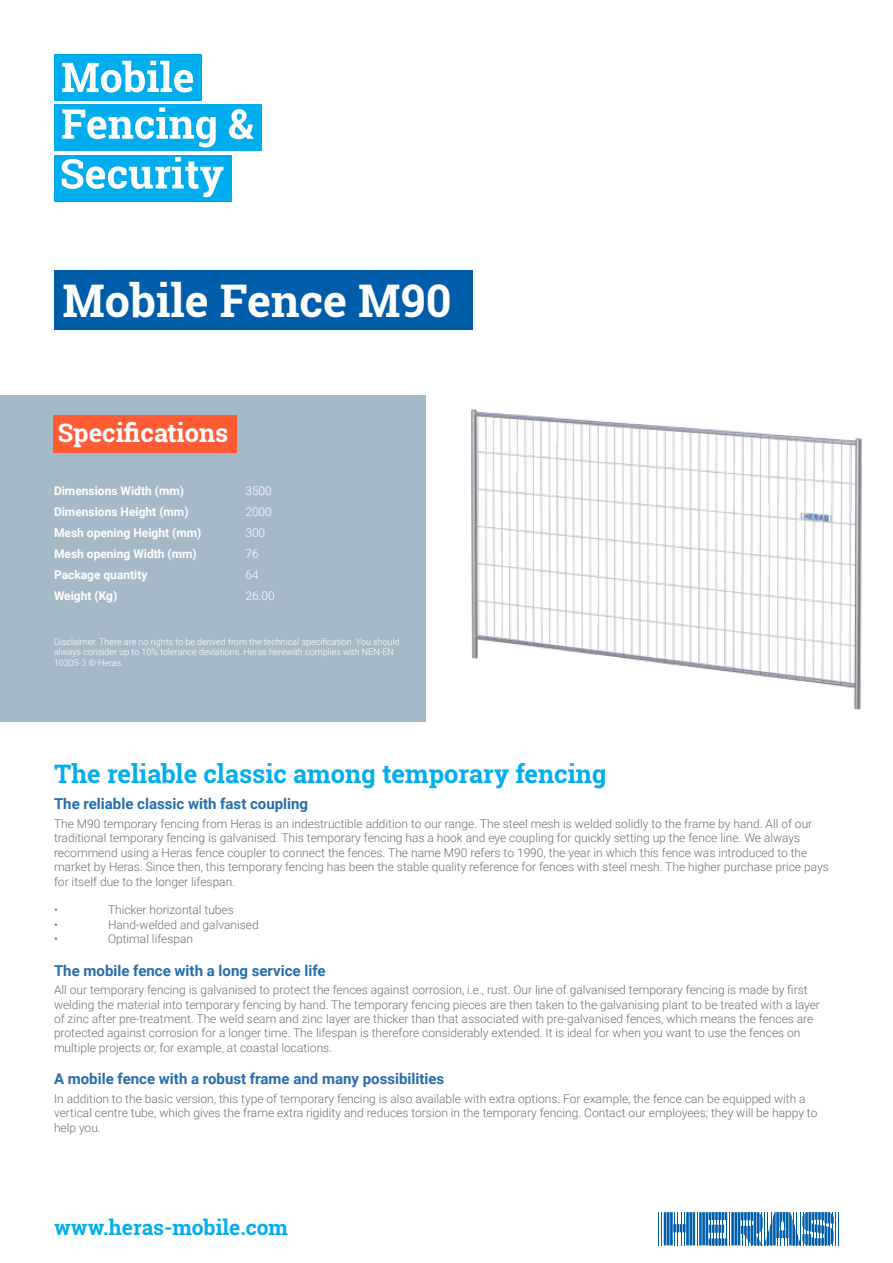
<style>
.page{position:relative;width:893px;height:1263px;background:#fff}
.page>*{position:absolute;margin:0;border:0;box-sizing:border-box;transform-origin:0 0}
.t1{font:700 45px "Roboto Slab";color:#fff}
.t2{font:700 25.5px "Roboto Slab";color:#00aeef}
.t3{font:700 25.5px "Roboto Slab";color:#fff}
.t4{font:700 21px "Roboto Slab";color:#00aeef}
.t5{font:700 15px "Roboto";color:#266dae}
.t6{font:300 12px/14.4px "Roboto";color:#6d6f73}
.t7{font:700 12px "Roboto";color:#fff}
.t8{font:300 12px "Roboto";color:#fff}
.t9{font:300 9px/10.8px "Roboto";color:#fff}
</style>
<div class="page">
<hr style="left:658px;top:1212px;width:1px;height:33px;background:#005daa">
<hr style="left:661px;top:1212px;width:1px;height:33px;background:#005daa">
<hr style="left:697px;top:1212px;width:1px;height:33px;background:#005daa">
<hr style="left:835px;top:1212px;width:1px;height:33px;background:#005daa">
<hr style="left:838px;top:1212px;width:1px;height:33px;background:#005daa">
<svg style="left:664px;top:1212px;width:31px;height:33px"></svg>
<hr style="left:705px;top:1212px;width:3px;height:33px;background:#005daa">
<hr style="left:702px;top:1212px;width:3px;height:33px;background:#005daa">
<hr style="left:699px;top:1212px;width:3px;height:33px;background:#005daa">
<svg style="left:709px;top:1212px;width:125px;height:33px"></svg>
<div style="left:54px;top:54px;width:147px;height:47px;background:#00aeef"></div>
<div style="left:54px;top:104px;width:207px;height:47px;background:#00aeef"></div>
<div style="left:54px;top:155px;width:177px;height:46px;background:#00aeef"></div>
<svg style="left:62px;top:61px;width:131px;height:31px"></svg>
<svg style="left:62px;top:107px;width:154px;height:40px"></svg>
<svg style="left:229px;top:109px;width:25px;height:30px"></svg>
<svg style="left:62px;top:157px;width:161px;height:40px"></svg>
<img style="left:471px;top:409px;width:391px;height:301px">
<div style="left:54px;top:270px;width:419px;height:59px;background:#005daa"></div>
<div style="left:0;top:396px;width:426px;height:326px;background:#a5bac9"></div>
<div style="left:54px;top:415px;width:183px;height:38px;background:#ff5c35"></div>
<h1 class="t1" style="left:63px;top:270px;width:390px">Mobile Fence M90</h1>
<h2 class="t3" style="left:58px;top:415px;width:172px">Specifications</h2>
<p class="t7" style="left:54px;top:482px;width:132px">Dimensions Width (mm)</p>
<p class="t8" style="left:245px;top:482px;width:28px">3500</p>
<p class="t7" style="left:54px;top:503px;width:136px">Dimensions Height (mm)</p>
<p class="t8" style="left:245px;top:503px;width:28px">2000</p>
<p class="t7" style="left:54px;top:524px;width:149px">Mesh opening Height (mm)</p>
<p class="t8" style="left:245px;top:524px;width:21px">300</p>
<p class="t7" style="left:54px;top:545px;width:144px">Mesh opening Width (mm)</p>
<p class="t8" style="left:245px;top:545px;width:15px">76</p>
<p class="t7" style="left:54px;top:566px;width:95px">Package quantity</p>
<p class="t8" style="left:245px;top:566px;width:15px">64</p>
<p class="t7" style="left:54px;top:587px;width:65px">Weight (Kg)</p>
<p class="t8" style="left:245px;top:587px;width:31px">26.00</p>
<p class="t9" style="left:54px;top:636px;width:347px">Disclaimer. There are no rights to be derived from the technical specification. You should always consider up to 10% tolerance deviations. Heras herewith complies with NEN-EN<br>10305-3 © Heras.</p>
<h2 class="t2" style="left:54px;top:756px;width:554px">The reliable classic among temporary fencing</h2>
<p class="t5" style="left:54px;top:793px;width:256px">The reliable classic with fast coupling</p>
<p class="t6" style="left:54px;top:816px;width:776px">The M90 temporary fencing from Heras is an indestructible addition to our range. The steel mesh is welded solidly to the frame by hand. All of our traditional temporary fencing is galvanised. This temporary fencing has a hook and eye coupling for quickly setting up the fence line. We always recommend using a Heras fence coupler to connect the fences. The name M90 refers to 1990, the year in which this fence was introduced to the market by Heras. Since then, this temporary fencing has been the stable quality reference for fences with steel mesh. The higher purchase price pays for itself due to the longer lifespan.</p>
<p class="t6" style="left:54px;top:902px;width:5px">•</p>
<p class="t6" style="left:108px;top:902px;width:127px">Thicker horizontal tubes</p>
<p class="t6" style="left:54px;top:917px;width:5px">•</p>
<p class="t6" style="left:108px;top:917px;width:152px">Hand-welded and galvanised</p>
<p class="t6" style="left:54px;top:931px;width:5px">•</p>
<p class="t6" style="left:108px;top:931px;width:87px">Optimal lifespan</p>
<p class="t5" style="left:54px;top:960px;width:273px">The mobile fence with a long service life</p>
<p class="t6" style="left:54px;top:982px;width:767px">All our temporary fencing is galvanised to protect the fences against corrosion, i.e., rust. Our line of galvanised temporary fencing is made by first welding the material into temporary fencing by hand. The temporary fencing pieces are then taken to the galvanising plant to be treated with a layer of zinc after pre-treatment. The weld seam and zinc layer are thicker than that associated with pre-galvanised fences, which means the fences are protected against corrosion for a longer time. The lifespan is therefore considerably extended. It is ideal for when you want to use the fences on multiple projects or, for example, at coastal locations.</p>
<p class="t5" style="left:54px;top:1068px;width:392px">A mobile fence with a robust frame and many possibilities</p>
<p class="t6" style="left:54px;top:1091px;width:765px">In addition to the basic version, this type of temporary fencing is also available with extra options. For example, the fence can be equipped with a vertical centre tube, which gives the frame extra rigidity and reduces torsion in the temporary fencing. Contact our employees; they will be happy to help you.</p>
<h3 class="t4" style="left:54px;top:1213px;width:236px">www.heras-mobile.com</h3>
</div>
